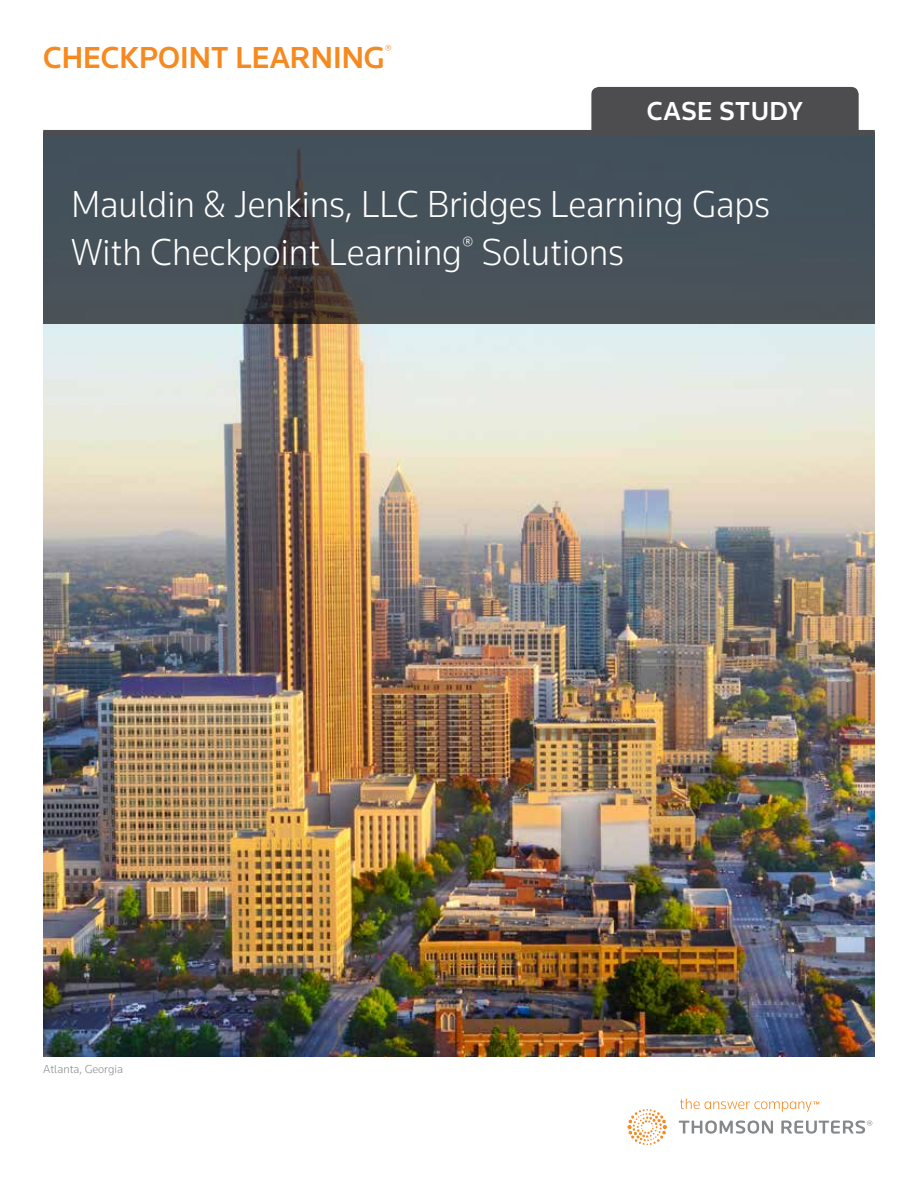
<style>
.page{position:relative;width:918px;height:1188px;background:#fff}
.page>*{position:absolute;margin:0;border:0;box-sizing:border-box;transform-origin:0 0}
.t1{font:300 39px/48px "Knowledge";color:#fff;scale:.95 1}
.t2{font:500 31.5px "Knowledge";color:#f6891f}
.t3{font:500 27px "Knowledge";letter-spacing:.02em;color:#fff}
.t4{font:300 13.5px "Knowledge";color:#f6891f}
.t5{font:300 12px "Knowledge";color:#86888a}
</style>
<div class="page">
<svg style="left:627px;top:1099px;width:245px;height:46px"></svg>
<img style="left:43px;top:324px;width:832px;height:732px">
<div style="left:43px;top:133px;width:832px;height:191px;background:#45515a"></div>
<div style="left:591px;top:87px;width:268px;height:43px;background:#4d4d4f"></div>
<div style="left:43px;top:130px;width:832px;height:6px;background:#4d4d4f"></div>
<p class="t2" style="left:43px;top:38px;width:343px">CHECKPOINT LEARNING</p>
<p class="t4" style="left:385px;top:41px;width:9px">®</p>
<p class="t3" style="left:617px;top:94px;width:216px">SPECIAL REPORT</p>
<p class="t3" style="left:647px;top:94px;width:158px">CASE STUDY</p>
<p class="t1" style="left:71px;top:179px;width:737px">Mauldin &amp; Jenkins, LLC Bridges Learning Gaps<br>With Checkpoint Learning<sup>®</sup> Solutions</p>
<p class="t5" style="left:43px;top:1061px;width:82px">Atlanta, Georgia</p>
</div>
